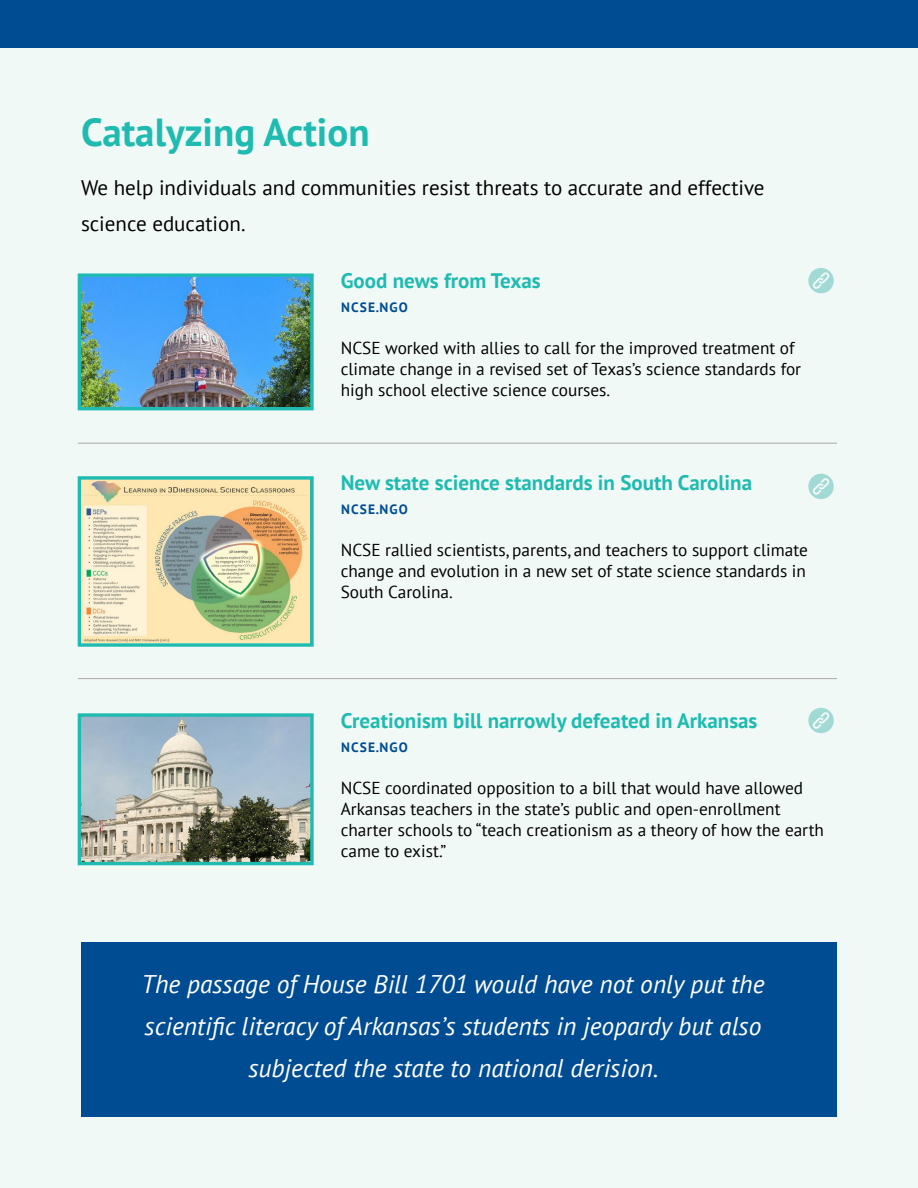
<style>
.page{position:relative;width:918px;height:1188px;background:#f1f9f7}
.page>*{position:absolute;margin:0;border:0;box-sizing:border-box;transform-origin:0 0}
.NewsArea{font:700 39px "PT Sans";color:#1fbbb0}
.t1{font:italic 25.5px/42px "PT Sans";color:#fff;text-align:center}
.News_Headline{font:700 21px "PT Sans";color:#1fbbb0}
.NewsArea-2{font:21px/36px "PT Sans";color:#000}
.t2{font:17.25px/21px "PT Sans";color:#000}
.NewsSource{font:700 13.5px "PT Sans";letter-spacing:.08em;color:#004c92}
</style>
<div class="page">
<div style="left:81px;top:942px;width:756px;height:175px;background:#004c92"></div>
<img style="left:82px;top:277px;width:228px;height:129px">
<div style="left:78px;top:273px;width:236px;height:137px;border:3px solid #1fbbb0"></div>
<div style="left:0;top:0;width:918px;height:48px;background:#004c92"></div>
<svg style="left:808px;top:268px;width:26px;height:26px"></svg>
<svg style="left:808px;top:474px;width:26px;height:25px"></svg>
<svg style="left:808px;top:708px;width:26px;height:26px"></svg>
<hr style="left:78px;top:443px;width:759px;height:1px;background:#a7a9ac">
<hr style="left:78px;top:678px;width:759px;height:1px;background:#a7a9ac">
<img style="left:82px;top:480px;width:228px;height:162px">
<div style="left:78px;top:476px;width:236px;height:171px;border:3px solid #1fbbb0"></div>
<img style="left:82px;top:717px;width:228px;height:144px">
<div style="left:78px;top:713px;width:236px;height:152px;border:3px solid #1fbbb0"></div>
<p class="NewsArea" style="left:81px;top:106px;width:290px">Catalyzing Action</p>
<p class="NewsArea-2" style="left:81px;top:170px;width:685px">We help individuals and communities resist threats to accurate and effective science education.</p>
<p class="News_Headline" style="left:341px;top:267px;width:201px">Good news from Texas</p>
<p class="NewsSource" style="left:341px;top:298px;width:68px">NCSE.NGO</p>
<p class="t2" style="left:341px;top:337px;width:462px">NCSE worked with allies to call for the improved treatment of climate change in a revised set of Texas’s science standards for high school elective science courses.</p>
<p class="News_Headline" style="left:341px;top:469px;width:413px">New state science standards in South Carolina</p>
<p class="NewsSource" style="left:341px;top:500px;width:68px">NCSE.NGO</p>
<p class="t2" style="left:341px;top:539px;width:469px;text-align:justify">NCSE rallied scientists, parents, and teachers to support climate change and evolution in a new set of state science standards in South Carolina.</p>
<p class="News_Headline" style="left:341px;top:707px;width:418px">Creationism bill narrowly defeated in Arkansas</p>
<p class="NewsSource" style="left:341px;top:738px;width:68px">NCSE.NGO</p>
<p class="t2" style="left:341px;top:777px;width:485px">NCSE coordinated opposition to a bill that would have allowed Arkansas teachers in the state’s public and open-enrollment charter schools to “teach creationism as a theory of how the earth came to exist.”</p>
<p class="t1" style="left:142px;top:963px;width:625px">The passage of House Bill 1701 would have not only put the scientific literacy of Arkansas’s students in jeopardy but also subjected the state to national derision.</p>
</div>
